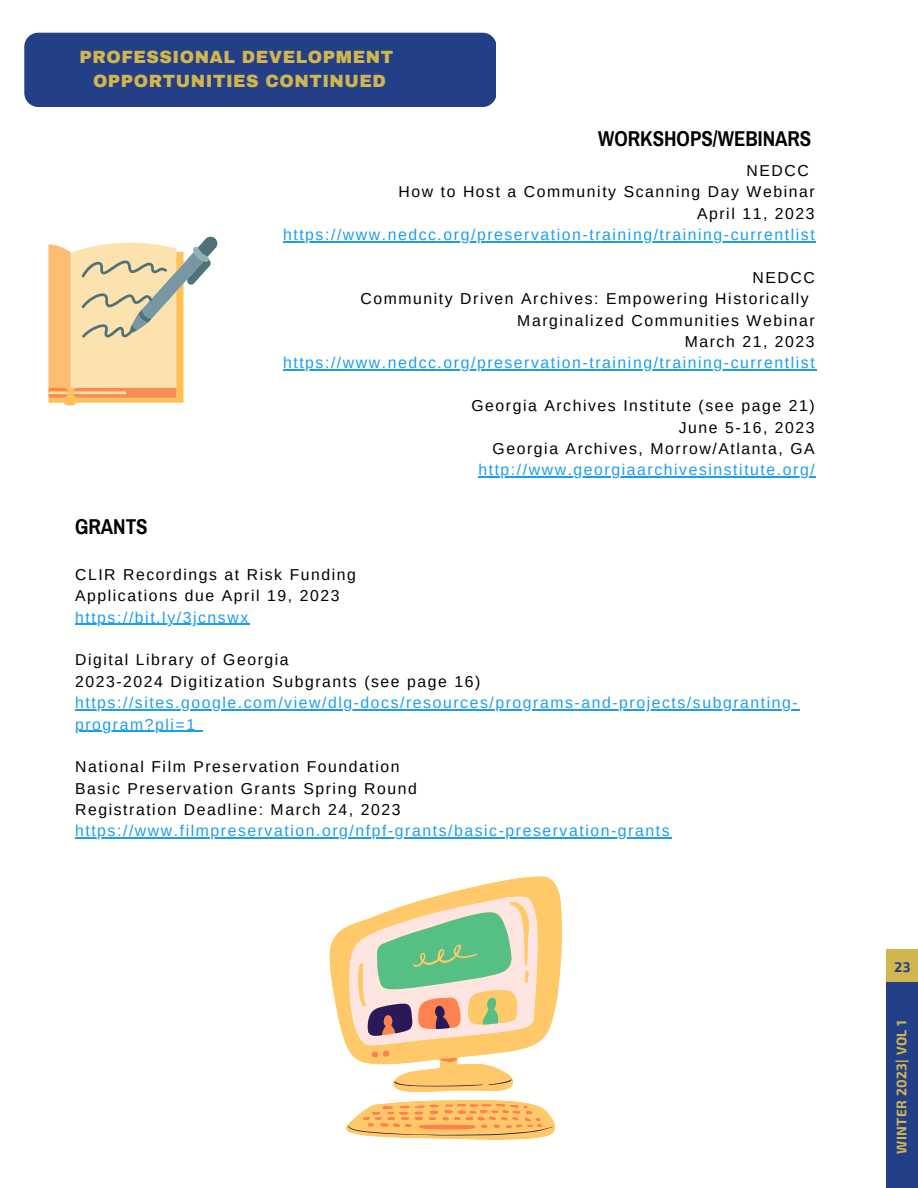
<style>
.page{position:relative;width:918px;height:1188px;background:#fff}
.page>*{position:absolute;margin:0;border:0;box-sizing:border-box;transform-origin:0 0}
.t1{font:700 21px "Archivo Narrow";color:#000}
.t2{font:900 17.25px/23.7px "Archivo";letter-spacing:.03em;color:#d1b54e;text-align:center}
.t3{font:15.75px/21.3px "Arimo";letter-spacing:.1em;color:#000}
.t4{font:15.75px/21.3px "Arimo";letter-spacing:.1em;color:#1b9df0}
.t5{font:700 13.65px "Exo 2";letter-spacing:.03em;color:#d1b54e}
.t6{font:700 13.65px "Exo 2";color:#233f87}
</style>
<div class="page">
<div style="left:886px;top:982px;width:32px;height:206px;background:#233f87"></div>
<div style="left:886px;top:950px;width:32px;height:32px;background:#d1b54e"></div>
<div style="left:24px;top:33px;width:472px;height:74px;background:#233f87;border-radius:14px"></div>
<svg style="left:49px;top:236px;width:168px;height:169px"></svg>
<svg style="left:330px;top:877px;width:232px;height:168px"></svg>
<svg style="left:346px;top:896px;width:209px;height:244px"></svg>
<hr style="left:283px;top:241px;width:527px;height:1px;background:#1b9df0">
<hr style="left:283px;top:370px;width:533px;height:1px;background:#1b9df0">
<hr style="left:478px;top:476px;width:338px;height:2px;background:#1b9df0">
<hr style="left:75px;top:624px;width:175px;height:1px;background:#1b9df0">
<hr style="left:75px;top:709px;width:724px;height:1px;background:#1b9df0">
<hr style="left:75px;top:731px;width:122px;height:1px;background:#1b9df0">
<hr style="left:75px;top:838px;width:596px;height:1px;background:#1b9df0">
<p class="t2" style="left:80px;top:46px;width:315px">PROFESSIONAL DEVELOPMENT<br>OPPORTUNITIES CONTINUED</p>
<h1 class="t1" style="left:598px;top:128px;width:215px">WORKSHOPS/WEBINARS</h1>
<p class="t3" style="left:746px;top:160px;width:64px">NEDCC</p>
<p class="t3" style="left:399px;top:181px;width:418px">How to Host a Community Scanning Day Webinar</p>
<p class="t3" style="left:697px;top:203px;width:119px">April 11, 2023</p>
<p class="t4" style="left:283px;top:224px;width:533px">https://www.nedcc.org/preservation-training/training-currentlist</p>
<p class="t3" style="left:752px;top:267px;width:64px">NEDCC</p>
<p class="t3" style="left:361px;top:288px;width:450px">Community Driven Archives: Empowering Historically</p>
<p class="t3" style="left:517px;top:310px;width:299px">Marginalized Communities Webinar</p>
<p class="t3" style="left:685px;top:331px;width:131px">March 21, 2023</p>
<p class="t4" style="left:283px;top:352px;width:533px">https://www.nedcc.org/preservation-training/training-currentlist</p>
<p class="t3" style="left:471px;top:395px;width:345px;text-align:right">Georgia Archives Institute (see page 21)<br>June 5-16, 2023<br>Georgia Archives, Morrow/Atlanta, GA</p>
<p class="t4" style="left:478px;top:459px;width:338px">http://www.georgiaarchivesinstitute.org/</p>
<h1 class="t1" style="left:75px;top:516px;width:74px">GRANTS</h1>
<p class="t3" style="left:75px;top:564px;width:282px">CLIR Recordings at Risk Funding<br>Applications due April 19, 2023</p>
<p class="t4" style="left:75px;top:607px;width:175px">https://bit.ly/3jcnswx</p>
<p class="t3" style="left:75px;top:649px;width:407px">Digital Library of Georgia<br>2023-2024 Digitization Subgrants (see page 16)</p>
<p class="t4" style="left:75px;top:692px;width:724px">https://sites.google.com/view/dlg-docs/resources/programs-and-projects/subgranting&shy;program?pli=1</p>
<p class="t3" style="left:75px;top:756px;width:343px">National Film Preservation Foundation<br>Basic Preservation Grants Spring Round<br>Registration Deadline: March 24, 2023</p>
<p class="t4" style="left:75px;top:820px;width:596px">https://www.filmpreservation.org/nfpf-grants/basic-preservation-grants</p>
<p class="t6" style="left:895px;top:958px;width:17px">23</p>
<p class="t5" style="left:893px;top:1154px;width:135px;rotate:-90deg">WINTER 2023| VOL 1</p>
</div>
